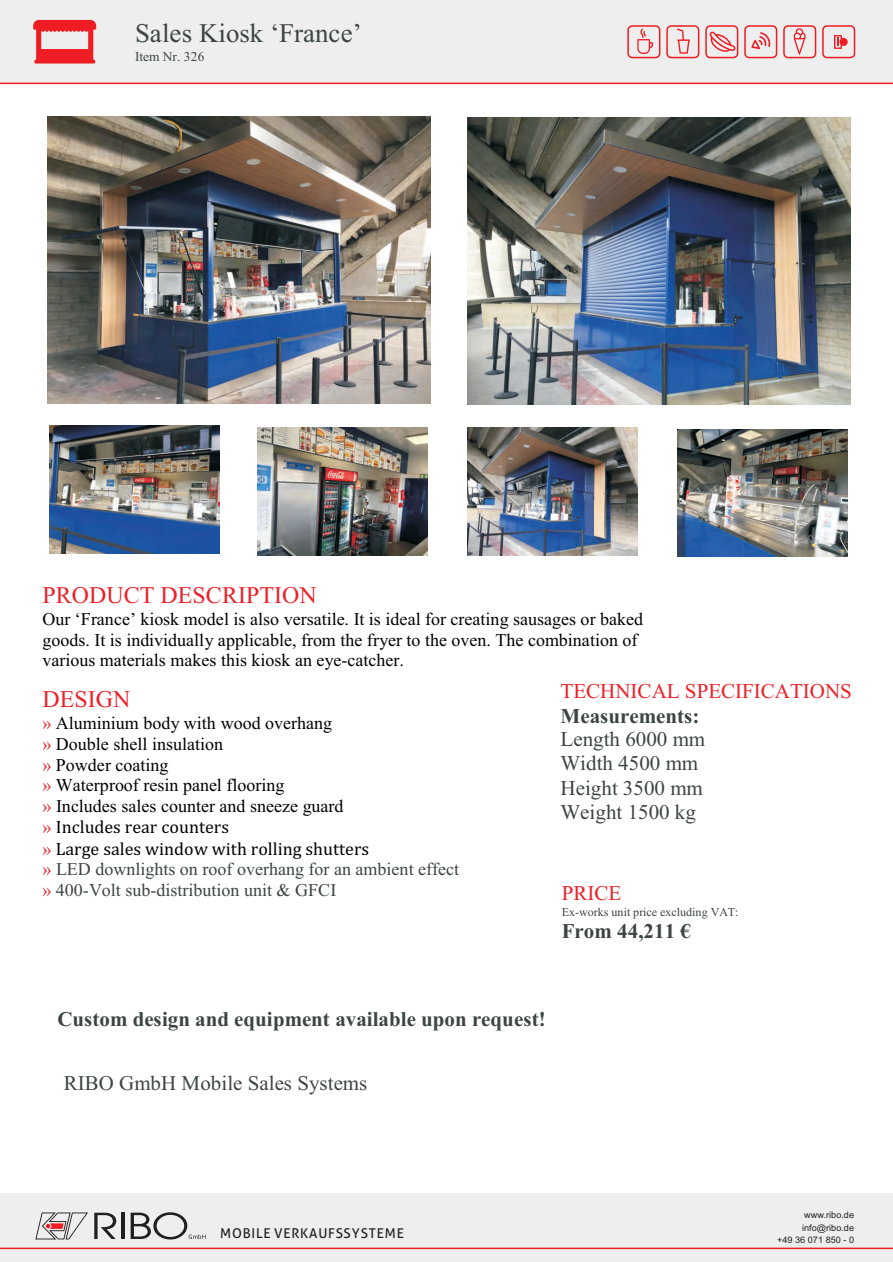
<style>
.page{position:relative;width:893px;height:1262px;background:#fff}
.page>*{position:absolute;margin:0;border:0;box-sizing:border-box;transform-origin:0 0}
.t1{font:26.85px "Times New Roman";color:#3c4444}
.t2{font:23.85px "Times New Roman";color:#ee2028}
.t3{font:21px/24.2px "Times New Roman";color:#3c4444}
.t4{font:700 21px "Times New Roman";color:#3c4444}
.t5{font:21px "Times New Roman";color:#ee2028}
.t6{font:18px/20.7px "Times New Roman";color:#010202}
.t7{font:18px/20.7px "Times New Roman";color:#3c4444}
.t8{font:18px/21.1px "Cambria";color:#010202}
.t9{font:13.5px "Aller";letter-spacing:.06em;color:#231f20}
.t10{font:13.5px "Times New Roman";color:#3c4444}
.t11{font:12px "Times New Roman";color:#3c4444}
.t12{font:9px "Arial";color:#231f20}
.s1{color:#ee2028}
.s2{font-family:"Times New Roman";color:#ee2028}
</style>
<div class="page">
<div style="left:0;top:0;width:893px;height:83px;background:#eeeeef"></div>
<svg style="left:33px;top:20px;width:63px;height:44px"></svg>
<hr style="left:0;top:83px;width:893px;height:1px;background:#ee1d23">
<div style="left:0;top:1193px;width:893px;height:69px;background:#eeeeef"></div>
<hr style="left:0;top:1247px;width:893px;height:2px;background:#ee1d23">
<svg style="left:35px;top:1212px;width:53px;height:27px"></svg>
<svg style="left:94px;top:1212px;width:22px;height:27px"></svg>
<hr style="left:121px;top:1212px;width:3px;height:27px;background:#231f20">
<svg style="left:131px;top:1212px;width:74px;height:27px"></svg>
<svg style="left:627px;top:25px;width:33px;height:33px"></svg>
<svg style="left:666px;top:25px;width:33px;height:33px"></svg>
<svg style="left:705px;top:25px;width:33px;height:33px"></svg>
<svg style="left:744px;top:25px;width:33px;height:33px"></svg>
<svg style="left:783px;top:25px;width:33px;height:33px"></svg>
<svg style="left:822px;top:25px;width:33px;height:33px"></svg>
<img style="left:48px;top:116px;width:383px;height:287px">
<img style="left:468px;top:117px;width:382px;height:287px">
<img style="left:49px;top:426px;width:170px;height:127px">
<img style="left:257px;top:427px;width:170px;height:128px">
<img style="left:467px;top:428px;width:170px;height:127px">
<img style="left:677px;top:429px;width:170px;height:127px">
<h1 class="t1" style="left:135px;top:24px;width:228px">Sales Kiosk ‘France’</h1>
<p class="t10" style="left:135px;top:51px;width:71px">Item Nr. 326</p>
<h2 class="t2" style="left:43px;top:586px;width:275px">PRODUCT DESCRIPTION</h2>
<p class="t6" style="left:43px;top:610px;width:602px">Our ‘France’ kiosk model is also versatile. It is ideal for creating sausages or baked goods. It is individually applicable, from the fryer to the oven. The combination of various materials makes this kiosk an eye-catcher.</p>
<h2 class="t2" style="left:43px;top:691px;width:89px">DESIGN</h2>
<p class="t6" style="left:43px;top:714px;width:302px"><span class="s1">»</span> Aluminium body with wood overhang <span class="s1">»</span> Double shell insulation<br><span class="s1">»</span> Powder coating<br><span class="s1">»</span> Waterproof resin panel flooring<br><span class="s1">»</span> Includes sales counter and sneeze guard</p>
<p class="t8" style="left:43px;top:817px;width:328px"><span class="s2">»</span> Includes rear counters<br><span class="s2">»</span> Large sales window with rolling shutters</p>
<p class="t7" style="left:43px;top:860px;width:418px"><span class="s1">»</span> LED downlights on roof overhang for an ambient effect <span class="s1">»</span> 400-Volt sub-distribution unit &amp; GFCI</p>
<p class="t5" style="left:560px;top:683px;width:293px">TECHNICAL SPECIFICATIONS</p>
<p class="t4" style="left:560px;top:708px;width:140px">Measurements:</p>
<p class="t3" style="left:560px;top:729px;width:146px">Length 6000 mm<br>Width 4500 mm<br>Height 3500 mm<br>Weight 1500 kg</p>
<p class="t5" style="left:561px;top:886px;width:61px">PRICE</p>
<p class="t11" style="left:561px;top:908px;width:178px">Ex-works unit price excluding VAT:</p>
<p class="t4" style="left:561px;top:924px;width:130px">From 44,211 €</p>
<p class="t4" style="left:57px;top:1011px;width:489px">Custom design and equipment available upon request!</p>
<p class="t3" style="left:64px;top:1072px;width:305px">RIBO GmbH Mobile Sales Systems</p>
<p class="t9" style="left:220px;top:1228px;width:185px">MOBILE VERKAUFSSYSTEME</p>
<p class="t12" style="left:804px;top:1211px;width:51px">www.ribo.de</p>
<p class="t12" style="left:777px;top:1236px;width:79px">+49 36 071 850 - 0</p>
<p class="t12" style="left:802px;top:1224px;width:53px">info@ribo.de</p>
</div>
